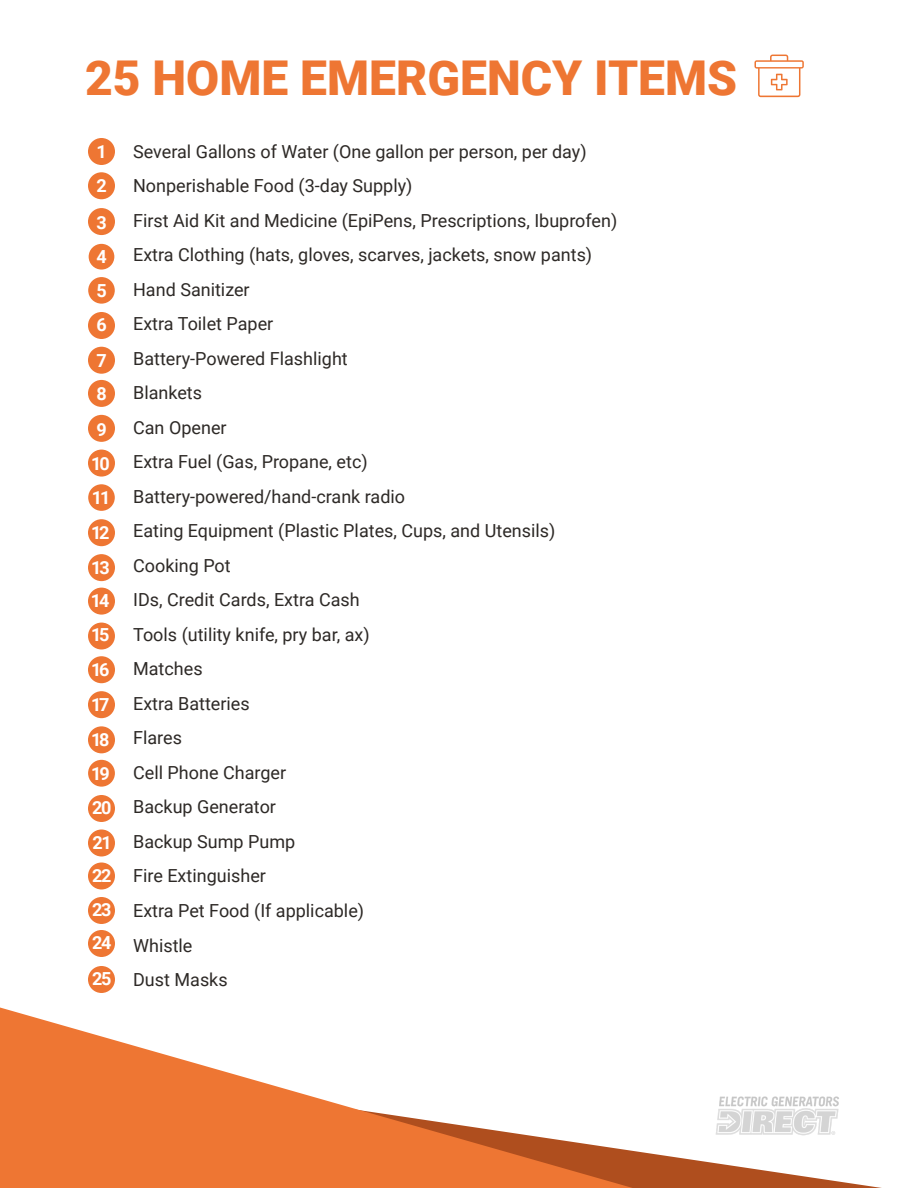
<style>
.page{position:relative;width:918px;height:1188px;background:#fff}
.page>*{position:absolute;margin:0;border:0;box-sizing:border-box;transform-origin:0 0}
.t1{font:900 48px "Roboto";color:#ee7633}
.t2{font:18px/34.5px "Roboto";color:#2d2926}
.t3{font:700 18px/34.2px "Roboto";letter-spacing:-.12em;color:#fff}
</style>
<div class="page">
<svg style="left:633px;top:1151px;width:249px;height:37px;fill:#af4e1e"></svg>
<svg style="left:0;top:1008px;width:633px;height:180px;fill:#ee7633"></svg>
<img style="left:676px;top:1096px;width:202px;height:60px">
<svg style="left:754px;top:55px;width:50px;height:42px"></svg>
<div style="left:88px;top:138px;width:27px;height:27px;background:#ee7633;border-radius:50%"></div>
<div style="left:88px;top:172px;width:27px;height:27px;background:#ee7633;border-radius:50%"></div>
<div style="left:88px;top:208px;width:27px;height:27px;background:#ee7633;border-radius:50%"></div>
<div style="left:89px;top:244px;width:25px;height:26px;background:#ee7633;border-radius:50%"></div>
<div style="left:88px;top:277px;width:27px;height:27px;background:#ee7633;border-radius:50%"></div>
<div style="left:88px;top:312px;width:27px;height:27px;background:#ee7633;border-radius:50%"></div>
<div style="left:88px;top:347px;width:27px;height:27px;background:#ee7633;border-radius:50%"></div>
<div style="left:88px;top:380px;width:27px;height:27px;background:#ee7633;border-radius:50%"></div>
<div style="left:88px;top:415px;width:27px;height:27px;background:#ee7633;border-radius:50%"></div>
<div style="left:88px;top:450px;width:27px;height:27px;background:#ee7633;border-radius:50%"></div>
<div style="left:88px;top:484px;width:27px;height:27px;background:#ee7633;border-radius:50%"></div>
<div style="left:88px;top:519px;width:27px;height:27px;background:#ee7633;border-radius:50%"></div>
<div style="left:88px;top:554px;width:27px;height:27px;background:#ee7633;border-radius:50%"></div>
<div style="left:88px;top:588px;width:27px;height:27px;background:#ee7633;border-radius:50%"></div>
<div style="left:88px;top:623px;width:27px;height:26px;background:#ee7633;border-radius:50%"></div>
<div style="left:88px;top:656px;width:27px;height:27px;background:#ee7633;border-radius:50%"></div>
<div style="left:88px;top:691px;width:27px;height:27px;background:#ee7633;border-radius:50%"></div>
<div style="left:88px;top:726px;width:27px;height:27px;background:#ee7633;border-radius:50%"></div>
<div style="left:88px;top:760px;width:27px;height:27px;background:#ee7633;border-radius:50%"></div>
<div style="left:88px;top:795px;width:27px;height:27px;background:#ee7633;border-radius:50%"></div>
<div style="left:88px;top:830px;width:27px;height:26px;background:#ee7633;border-radius:50%"></div>
<div style="left:88px;top:862px;width:27px;height:28px;background:#ee7633;border-radius:50%"></div>
<div style="left:88px;top:897px;width:27px;height:27px;background:#ee7633;border-radius:50%"></div>
<div style="left:88px;top:930px;width:27px;height:27px;background:#ee7633;border-radius:50%"></div>
<div style="left:88px;top:966px;width:27px;height:27px;background:#ee7633;border-radius:50%"></div>
<h1 class="t1" style="left:85px;top:44px;width:654px">25 HOME EMERGENCY ITEMS</h1>
<p class="t3" style="left:96px;top:134px;width:12px">1<br>2</p>
<p class="t3" style="left:96px;top:204px;width:12px;text-align:justify">3<br>4<br>5<br>6<br>7</p>
<p class="t3" style="left:96px;top:375px;width:12px;line-height:36px">8<br>9</p>
<p class="t3" style="left:91px;top:445px;width:21px;line-height:34.8px;text-align:justify">10<br>11<br>12<br>13</p>
<p class="t3" style="left:91px;top:583px;width:22px">14<br>15<br>16<br>17<br>18<br>19<br>20<br>21<br>22<br>23<br>24</p>
<p class="t3" style="left:92px;top:961px;width:21px">25</p>
<p class="t2" style="left:133px;top:134px;width:486px">Several Gallons of Water (One gallon per person, per day)<br>Nonperishable Food (3-day Supply)<br>First Aid Kit and Medicine (EpiPens, Prescriptions, Ibuprofen)<br>Extra Clothing (hats, gloves, scarves, jackets, snow pants)<br>Hand Sanitizer<br>Extra Toilet Paper<br>Battery-Powered Flashlight<br>Blankets<br>Can Opener<br>Extra Fuel (Gas, Propane, etc)<br>Battery-powered/hand-crank radio<br>Eating Equipment (Plastic Plates, Cups, and Utensils)<br>Cooking Pot<br>IDs, Credit Cards, Extra Cash<br>Tools (utility knife, pry bar, ax)<br>Matches<br>Extra Batteries<br>Flares<br>Cell Phone Charger<br>Backup Generator<br>Backup Sump Pump<br>Fire Extinguisher<br>Extra Pet Food (If applicable)<br>Whistle<br>Dust Masks</p>
</div>
